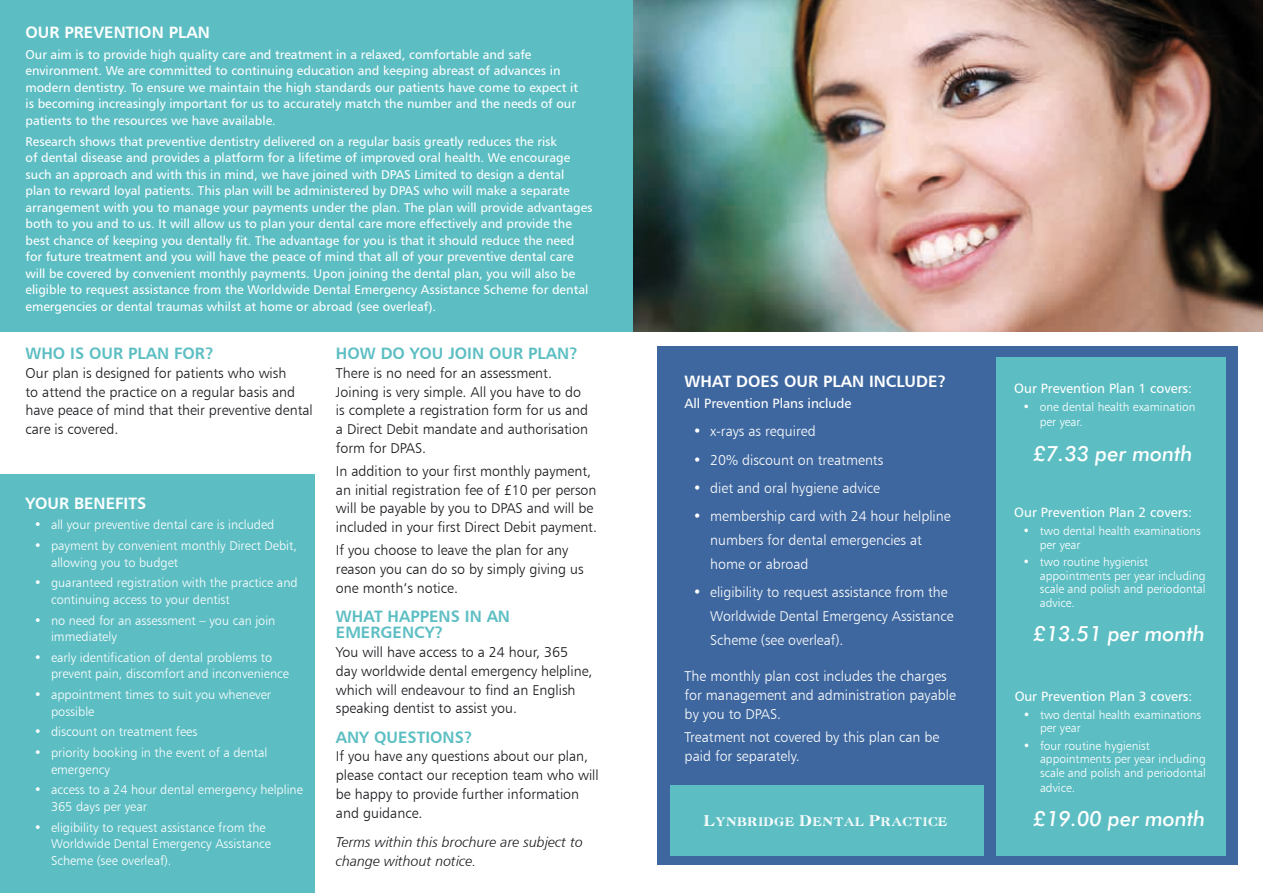
<style>
.page{position:relative;width:1263px;height:893px;background:#fff}
.page>*{position:absolute;margin:0;border:0;box-sizing:border-box;transform-origin:0 0}
.t1{font:italic 500 21px "Futura BT";color:#fff}
.t2{font:16.5px/16.5px "Humanist 777 BT Bold B";color:#5cbec3}
.t3{font:16.5px "Humanist 777 BT Bold B";color:#fff}
.t4{font:14.25px/18.8px "Humanist 777 BT Light B";color:#1a171c}
.t5{font:14.25px/24px "Humanist 777 BT Light B";color:#fff}
.t6{font:14.25px/18.8px "Humanist 777 BT Light Italic B";color:#1a171c}
.t7{font:13.5px "Humanist 777 BT Roman B";color:#fff}
.t8{font:12.75px/16.5px "Humanist 777 BT Roman B";color:#fff}
.t9{font:12.75px/16.5px "Humanist 777 BT Light B";color:#fff}
.t10{font:12.3px "Atlantic Inline";color:#fff}
.t11{font:12px/13.5px "Humanist 777 BT Light B";color:#fff}
.s1{font-size:15.3px}
</style>
<div class="page">
<div style="left:0;top:0;width:634px;height:332px;background:#5cbec3"></div>
<div style="left:0;top:474px;width:315px;height:419px;background:#5cbec3"></div>
<div style="left:657px;top:347px;width:580px;height:518px;background:#3e679f"></div>
<div style="left:996px;top:357px;width:230px;height:498px;background:#5cbec3"></div>
<img style="left:634px;top:0;width:629px;height:332px">
<div style="left:670px;top:784px;width:314px;height:71px;background:#5cbec3"></div>
<p class="t3" style="left:26px;top:22px;width:186px">OUR PREVENTION PLAN</p>
<p class="t8" style="left:26px;top:46px;width:554px">Our aim is to provide high quality care and treatment in a relaxed, comfortable and safe environment. We are committed to continuing education and keeping abreast of advances in modern dentistry. To ensure we maintain the high standards our patients have come to expect it is becoming increasingly important for us to accurately match the number and the needs of our patients to the resources we have available.</p>
<p class="t8" style="left:26px;top:133px;width:569px">Research shows that preventive dentistry delivered on a regular basis greatly reduces the risk<br>of dental disease and provides a platform for a lifetime of improved oral health. We encourage such an approach and with this in mind, we have joined with DPAS Limited to design a dental<br>plan to reward loyal patients. This plan will be administered by DPAS who will make a separate arrangement with you to manage your payments under the plan. The plan will provide advantages both to you and to us. It will allow us to plan your dental care more effectively and provide the best chance of keeping you dentally fit. The advantage for you is that it should reduce the need for future treatment and you will have the peace of mind that all of your preventive dental care will be covered by convenient monthly payments. Upon joining the dental plan, you will also be eligible to request assistance from the Worldwide Dental Emergency Assistance Scheme for dental emergencies or dental traumas whilst at home or abroad (see overleaf).</p>
<p class="t2" style="left:26px;top:345px;width:190px">WHO IS OUR PLAN FOR?</p>
<p class="t4" style="left:26px;top:363px;width:289px">Our plan is designed for patients who wish<br>to attend the practice on a regular basis and have peace of mind that their preventive dental care is covered.</p>
<p class="t3" style="left:26px;top:492px;width:122px">YOUR BENEFITS</p>
<p class="t9" style="left:34px;top:516px;width:242px">• all your preventive dental care is included</p>
<p class="t9" style="left:51px;top:537px;width:247px;text-indent:-17px">• payment by convenient monthly Direct Debit, allowing you to budget</p>
<p class="t9" style="left:51px;top:574px;width:248px;text-indent:-17px">• guaranteed registration with the practice and continuing access to your dentist</p>
<p class="t9" style="left:51px;top:612px;width:226px;text-indent:-17px">• no need for an assessment – you can join immediately</p>
<p class="t9" style="left:51px;top:649px;width:239px;text-indent:-17px">• early identification of dental problems to prevent pain, discomfort and inconvenience</p>
<p class="t9" style="left:51px;top:686px;width:222px;text-indent:-17px">• appointment times to suit you whenever possible</p>
<p class="t9" style="left:34px;top:724px;width:165px">• discount on treatment fees</p>
<p class="t9" style="left:51px;top:744px;width:218px;text-indent:-17px">• priority booking in the event of a dental emergency</p>
<p class="t9" style="left:51px;top:782px;width:253px;text-indent:-17px">• access to a 24 hour dental emergency helpline<br>365 days per year</p>
<p class="t9" style="left:51px;top:819px;width:221px;text-indent:-17px">• eligibility to request assistance from the<br>Worldwide Dental Emergency Assistance<br>Scheme (see overleaf).</p>
<p class="t2" style="left:336px;top:345px;width:244px">HOW DO YOU JOIN OUR PLAN?</p>
<p class="t4" style="left:336px;top:363px;width:254px">There is no need for an assessment.<br>Joining is very simple. All you have to do is complete a registration form for us and a Direct Debit mandate and authorisation form for DPAS.</p>
<p class="t4" style="left:336px;top:461px;width:263px">In addition to your first monthly payment, an initial registration fee of £10 per person will be payable by you to DPAS and will be included in your first Direct Debit payment.</p>
<p class="t4" style="left:336px;top:541px;width:249px">If you choose to leave the plan for any reason you can do so by simply giving us one month’s notice.</p>
<p class="t2" style="left:336px;top:607px;width:176px">WHAT HAPPENS IN AN<br>EMERGENCY?</p>
<p class="t4" style="left:336px;top:643px;width:258px">You will have access to a 24 hour, 365 day worldwide dental emergency helpline, which will endeavour to find an English speaking dentist to assist you.</p>
<p class="t2" style="left:336px;top:728px;width:138px">ANY QUESTIONS?</p>
<p class="t4" style="left:336px;top:747px;width:264px">If you have any questions about our plan, please contact our reception team who will be happy to provide further information and guidance.</p>
<p class="t6" style="left:336px;top:832px;width:249px">Terms within this brochure are subject to change without notice.</p>
<p class="t3" style="left:685px;top:371px;width:263px">WHAT DOES OUR PLAN INCLUDE?</p>
<p class="t7" style="left:685px;top:395px;width:168px">All Prevention Plans include</p>
<p class="t5" style="left:693px;top:419px;width:124px">• x-rays as required</p>
<p class="t5" style="left:693px;top:448px;width:192px">• 20% discount on treatments</p>
<p class="t5" style="left:693px;top:476px;width:188px">• diet and oral hygiene advice</p>
<p class="t5" style="left:710px;top:504px;width:242px;text-indent:-17px">• membership card with 24 hour helpline numbers for dental emergencies at home or abroad</p>
<p class="t5" style="left:710px;top:580px;width:245px;text-indent:-17px">• eligibility to request assistance from the<br>Worldwide Dental Emergency Assistance<br>Scheme (see overleaf).</p>
<p class="t5" style="left:685px;top:667px;width:273px;line-height:18.8px">The monthly plan cost includes the charges for management and administration payable by you to DPAS.</p>
<p class="t5" style="left:685px;top:727px;width:256px;line-height:18.8px">Treatment not covered by this plan can be paid for separately.</p>
<p class="t10" style="left:703px;top:814px;width:246px"><span class="s1">L</span>YNBRIDGE <span class="s1">D</span>ENTAL <span class="s1">P</span>RACTICE</p>
<p class="t7" style="left:1014px;top:380px;width:179px">Our Prevention Plan 1 covers:</p>
<p class="t11" style="left:1040px;top:399px;width:157px;line-height:15px;text-indent:-17px">• one dental health examination per year.</p>
<h1 class="t1" style="left:1033px;top:441px;width:161px">£7.33 per month</h1>
<p class="t7" style="left:1014px;top:504px;width:179px">Our Prevention Plan 2 covers:</p>
<p class="t11" style="left:1040px;top:524px;width:163px;text-indent:-17px">• two dental health examinations per year</p>
<p class="t11" style="left:1040px;top:555px;width:167px;text-indent:-17px">• two routine hygienist appointments per year including scale and polish and periodontal advice.</p>
<h1 class="t1" style="left:1033px;top:621px;width:173px">£13.51 per month</h1>
<p class="t7" style="left:1014px;top:688px;width:179px">Our Prevention Plan 3 covers:</p>
<p class="t11" style="left:1040px;top:707px;width:163px;text-indent:-17px">• two dental health examinations per year</p>
<p class="t11" style="left:1040px;top:739px;width:167px;text-indent:-17px">• four routine hygienist appointments per year including scale and polish and periodontal</p>
<p class="t11" style="left:1040px;top:781px;width:37px">advice.</p>
<h1 class="t1" style="left:1033px;top:806px;width:173px">£19.00 per month</h1>
</div>
